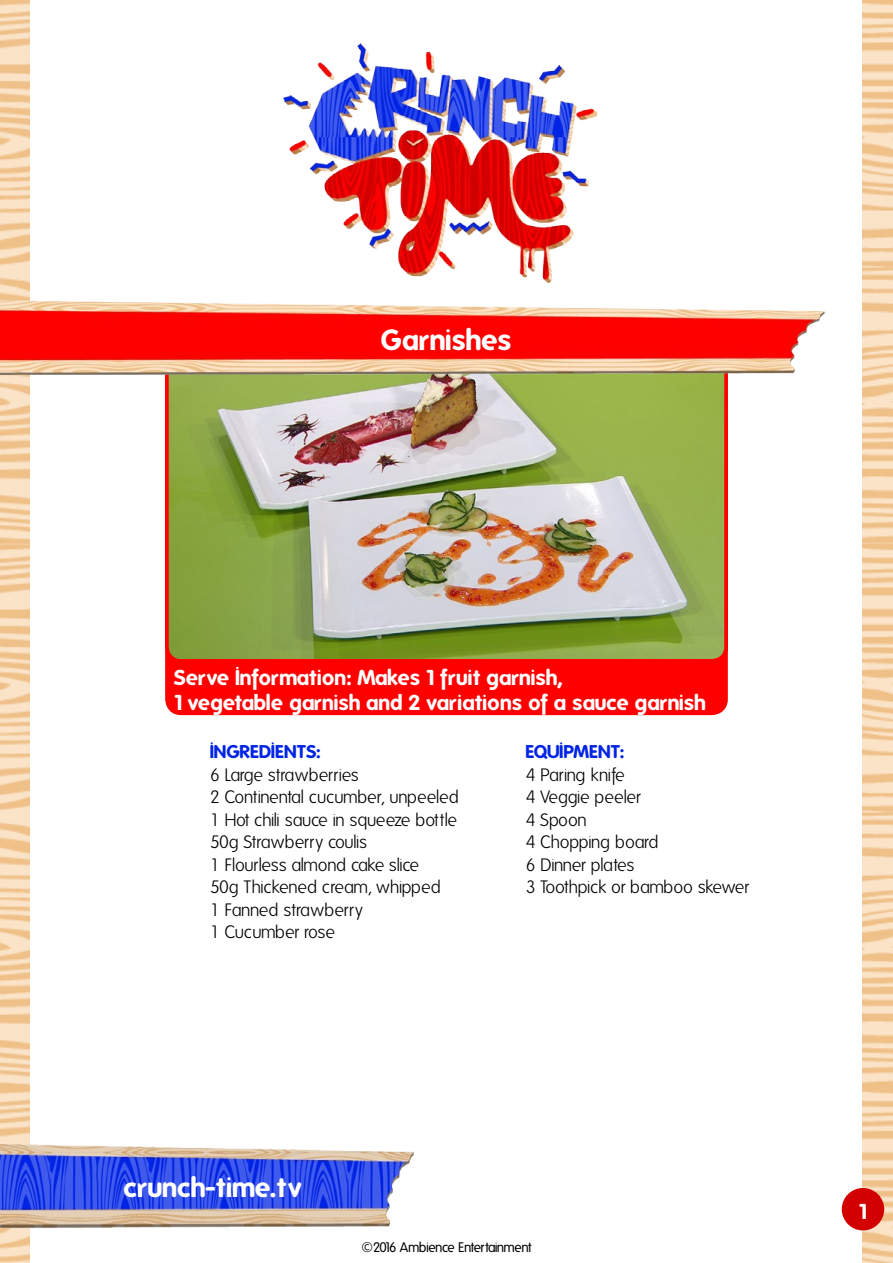
<style>
.page{position:relative;width:893px;height:1263px;background:#fff}
.page>*{position:absolute;margin:0;border:0;box-sizing:border-box;transform-origin:0 0}
.t1{font:700 28.5px "Folks";color:#fff}
.t2{font:700 27px "Folks";color:#fff}
.t3{font:700 21px/25.2px "Folks";color:#fff}
.t4{font:300 18px "Folks";letter-spacing:-.035em;color:#000}
.t5{font:300 18px "Folks";color:#000}
.t6{font:700 18px "Folks";color:#0024e6}
.t7{font:700 18px "Folks";letter-spacing:-.03em;color:#0024e6}
.t8{font:13.5px "Folks";letter-spacing:-.045em;color:#000}
</style>
<div class="page">
<img style="left:0;top:1px;width:29px;height:1262px">
<img style="left:863px;top:0;width:30px;height:1262px">
<div style="left:165px;top:664px;width:563px;height:52px;background:#f00"></div>
<img style="left:0;top:1139px;width:414px;height:89px">
<img style="left:283px;top:43px;width:313px;height:239px">
<div style="left:842px;top:1188px;width:42px;height:42px;background:#d20000;border-radius:50%"></div>
<img style="left:165px;top:375px;width:563px;height:289px">
<img style="left:0;top:300px;width:893px;height:75px">
<p class="t1" style="left:381px;top:323px;width:132px">Garnishes</p>
<p class="t3" style="left:174px;top:665px;width:533px">Serve Information: Makes 1 fruit garnish,<br>1 vegetable garnish and 2 variations of a sauce garnish</p>
<p class="t6" style="left:210px;top:741px;width:112px">INGREDIENTS:</p>
<p class="t4" style="left:210px;top:765px;width:150px">6 Large strawberries</p>
<p class="t4" style="left:210px;top:787px;width:250px">2 Continental cucumber, unpeeled</p>
<p class="t4" style="left:210px;top:810px;width:249px">1 Hot chili sauce in squeeze bottle</p>
<p class="t4" style="left:210px;top:832px;width:159px">50g Strawberry coulis</p>
<p class="t4" style="left:210px;top:855px;width:211px">1 Flourless almond cake slice</p>
<p class="t4" style="left:210px;top:877px;width:233px">50g Thickened cream, whipped</p>
<p class="t5" style="left:210px;top:900px;width:155px">1 Fanned strawberry</p>
<p class="t4" style="left:210px;top:922px;width:127px">1 Cucumber rose</p>
<p class="t7" style="left:526px;top:741px;width:100px">EQUIPMENT:</p>
<p class="t4" style="left:526px;top:765px;width:101px">4 Paring knife</p>
<p class="t4" style="left:526px;top:787px;width:116px">4 Veggie peeler</p>
<p class="t4" style="left:526px;top:810px;width:63px">4 Spoon</p>
<p class="t4" style="left:526px;top:832px;width:134px">4 Chopping board</p>
<p class="t4" style="left:526px;top:855px;width:110px">6 Dinner plates</p>
<p class="t4" style="left:526px;top:877px;width:225px">3 Toothpick or bamboo skewer</p>
<h2 class="t2" style="left:124px;top:1171px;width:179px">crunch-time.tv</h2>
<p class="t8" style="left:362px;top:1240px;width:171px">©2016 Ambience Entertainment</p>
<p class="t3" style="left:859px;top:1199px;width:10px">1</p>
</div>
